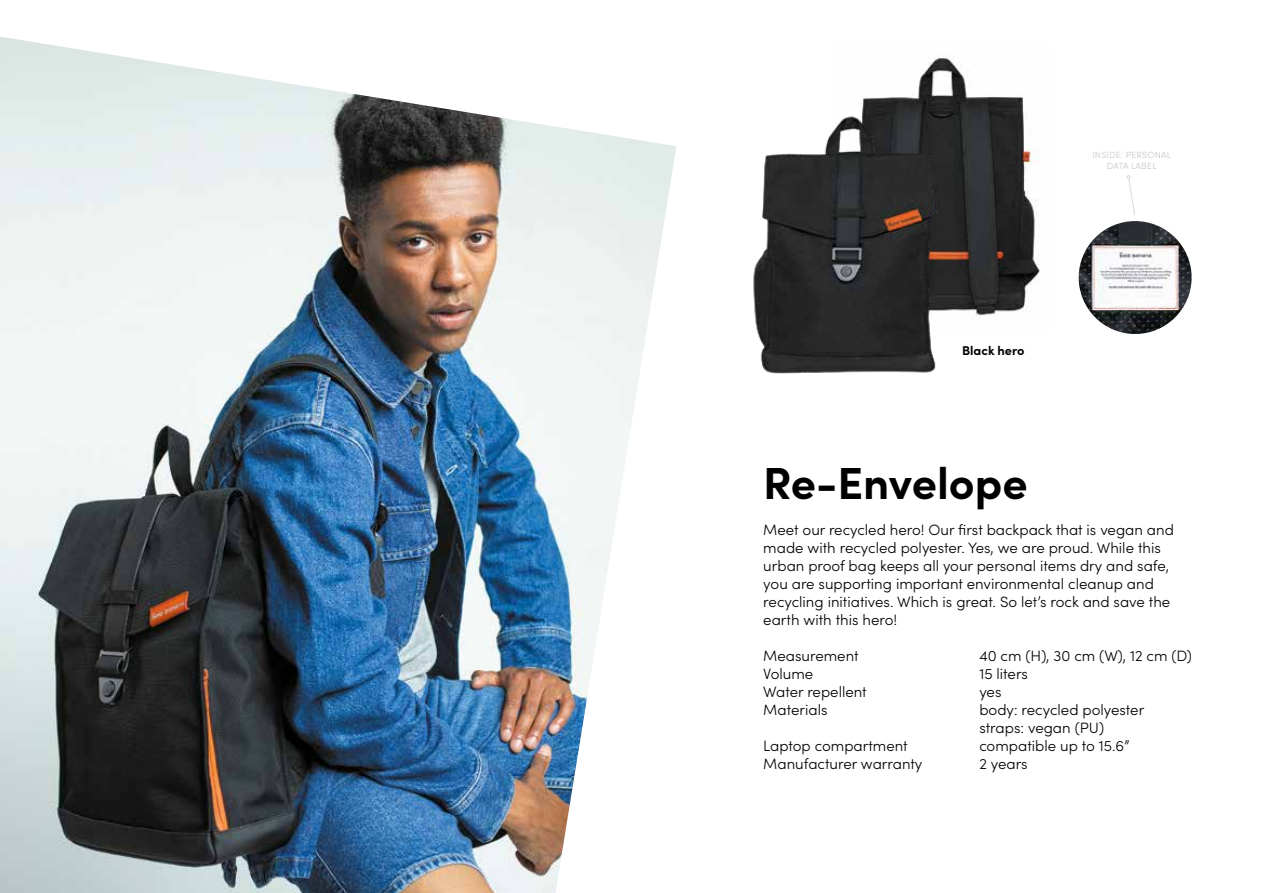
<style>
.page{position:relative;width:1263px;height:893px;background:#fff}
.page>*{position:absolute;margin:0;border:0;box-sizing:border-box;transform-origin:0 0}
.t1{font:700 45px "Sofia Pro";letter-spacing:-.005em;color:#000}
.t2{font:300 15px/18px "Sofia Pro";color:#000}
.t3{font:700 12.75px "Sofia Pro";color:#000}
.t4{font:300 9px/10.5px "Sofia Pro";letter-spacing:.02em;color:#c6c6c6;text-align:center}
</style>
<div class="page">
<img style="left:862px;top:56px;width:178px;height:259px">
<img style="left:0;top:37px;width:676px;height:856px">
<img style="left:753px;top:101px;width:231px;height:273px">
<img style="left:1079px;top:221px;width:112px;height:113px;border-radius:56px">
<svg style="left:1126px;top:175px;width:9px;height:40px"></svg>
<p class="t4" style="left:1092px;top:149px;width:80px">INSIDE: PERSONAL<br>DATA LABEL</p>
<p class="t3" style="left:962px;top:340px;width:64px">Black hero</p>
<h1 class="t1" style="left:763px;top:449px;width:266px">Re-Envelope</h1>
<p class="t2" style="left:763px;top:520px;width:412px">Meet our recycled hero! Our first backpack that is vegan and made with recycled polyester. Yes, we are proud. While this urban proof bag keeps all your personal items dry and safe, you are supporting important environmental cleanup and recycling initiatives. Which is great. So let’s rock and save the earth with this hero!</p>
<p class="t2" style="left:763px;top:645px;width:97px">Measurement</p>
<p class="t2" style="left:979px;top:645px;width:214px">40 cm (H), 30 cm (W), 12 cm (D)</p>
<p class="t2" style="left:763px;top:663px;width:52px">Volume</p>
<p class="t2" style="left:979px;top:663px;width:50px">15 liters</p>
<p class="t2" style="left:763px;top:681px;width:105px">Water repellent</p>
<p class="t2" style="left:979px;top:681px;width:24px">yes</p>
<p class="t2" style="left:763px;top:699px;width:66px">Materials</p>
<p class="t2" style="left:979px;top:699px;width:166px">body: recycled polyester straps: vegan (PU)</p>
<p class="t2" style="left:763px;top:735px;width:146px">Laptop compartment</p>
<p class="t2" style="left:979px;top:735px;width:152px">compatible up to 15.6”</p>
<p class="t2" style="left:763px;top:753px;width:161px">Manufacturer warranty</p>
<p class="t2" style="left:979px;top:753px;width:50px">2 years</p>
</div>
